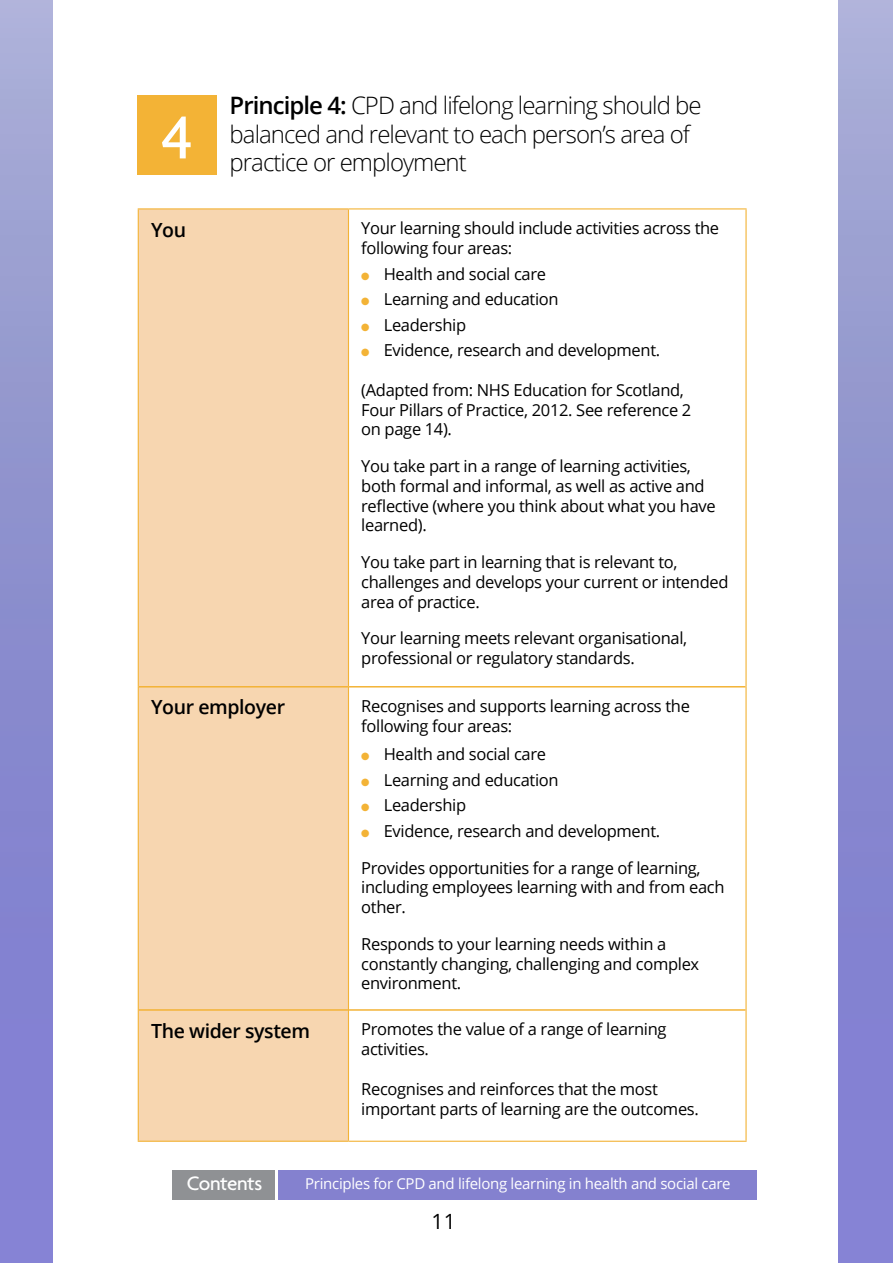
<style>
.page{position:relative;width:893px;height:1263px;background:#fff}
.page>*{position:absolute;margin:0;border:0;box-sizing:border-box;transform-origin:0 0}
.t1{font:500 65.7px "Agenda";color:#fff}
.t2{font:300 24px/28.5px "Open Sans";letter-spacing:-.04em;color:#000}
.t3{font:500 21px "Agenda";letter-spacing:-.02em;color:#fff}
.t4{font:21px "Open Sans";color:#000}
.t5{font:600 19.5px "Open Sans";letter-spacing:-.02em;color:#000}
.t6{font:16.5px/19.8px "Open Sans";letter-spacing:-.02em;color:#000}
.t7{font:15px "Open Sans";letter-spacing:-.02em;color:#fff}
.s1{font-weight:600}
.s2{color:#f3b336}
</style>
<div class="page">
<div style="left:138px;top:96px;width:79px;height:79px;background:#f3b336"></div>
<div style="left:139px;top:209px;width:209px;height:932px;background:#f7d6b0"></div>
<hr style="left:139px;top:686px;width:209px;height:1px;background:#f3b336">
<hr style="left:349px;top:686px;width:396px;height:1px;background:#f3b336">
<hr style="left:139px;top:1009px;width:209px;height:2px;background:#f3b336">
<hr style="left:349px;top:1009px;width:396px;height:2px;background:#f3b336">
<hr style="left:138px;top:208px;width:210px;height:1px;background:#f3b336">
<hr style="left:138px;top:209px;width:1px;height:478px;background:#f3b336">
<hr style="left:348px;top:208px;width:399px;height:1px;background:#f3b336">
<hr style="left:348px;top:209px;width:1px;height:478px;background:#f3b336">
<hr style="left:745px;top:209px;width:2px;height:478px;background:#f3b336">
<hr style="left:138px;top:687px;width:1px;height:323px;background:#f3b336">
<hr style="left:348px;top:687px;width:1px;height:323px;background:#f3b336">
<hr style="left:745px;top:687px;width:2px;height:323px;background:#f3b336">
<hr style="left:138px;top:1010px;width:1px;height:131px;background:#f3b336">
<hr style="left:348px;top:1010px;width:1px;height:131px;background:#f3b336">
<hr style="left:745px;top:1010px;width:2px;height:131px;background:#f3b336">
<hr style="left:138px;top:1141px;width:210px;height:1px;background:#f3b336">
<hr style="left:348px;top:1141px;width:399px;height:1px;background:#f3b336">
<div style="left:0;top:0;width:53px;height:1263px;background:linear-gradient(to bottom,#a4aad2,#7b78d0)"></div>
<div style="left:839px;top:0;width:54px;height:1263px;background:linear-gradient(to bottom,#a4aad2,#7b78d0)"></div>
<div style="left:279px;top:1170px;width:478px;height:29px;background:#8481cf"></div>
<div style="left:172px;top:1170px;width:102px;height:29px;background:#8f9194"></div>
<h1 class="t1" style="left:161px;top:97px;width:34px">4</h1>
<h2 class="t2" style="left:230px;top:90px;width:474px"><span class="s1">Principle 4:</span> CPD and lifelong learning should be balanced and relevant to each person’s area of</h2>
<h2 class="t2" style="left:230px;top:147px;width:239px">practice or employment</h2>
<p class="t5" style="left:151px;top:216px;width:37px">You</p>
<p class="t6" style="left:361px;top:218px;width:359px">Your learning should include activities across the following four areas:</p>
<p class="t6" style="left:361px;top:263px;width:186px"><span class="s2">●</span> Health and social care</p>
<p class="t6" style="left:361px;top:289px;width:199px"><span class="s2">●</span> Learning and education</p>
<p class="t6" style="left:361px;top:314px;width:106px"><span class="s2">●</span> Leadership</p>
<p class="t6" style="left:361px;top:340px;width:300px"><span class="s2">●</span> Evidence, research and development.</p>
<p class="t6" style="left:361px;top:379px;width:332px">(Adapted from: NHS Education for Scotland,<br>Four Pillars of Practice, 2012. See reference 2 on page 14).</p>
<p class="t6" style="left:361px;top:456px;width:356px">You take part in a range of learning activities, both formal and informal, as well as active and reflective (where you think about what you have learned).</p>
<p class="t6" style="left:361px;top:552px;width:369px">You take part in learning that is relevant to, challenges and develops your current or intended area of practice.</p>
<p class="t6" style="left:361px;top:628px;width:327px">Your learning meets relevant organisational, professional or regulatory standards.</p>
<p class="t5" style="left:151px;top:694px;width:136px">Your employer</p>
<p class="t6" style="left:361px;top:696px;width:330px">Recognises and supports learning across the following four areas:</p>
<p class="t6" style="left:361px;top:744px;width:186px"><span class="s2">●</span> Health and social care</p>
<p class="t6" style="left:361px;top:770px;width:199px"><span class="s2">●</span> Learning and education</p>
<p class="t6" style="left:361px;top:795px;width:106px"><span class="s2">●</span> Leadership</p>
<p class="t6" style="left:361px;top:821px;width:300px"><span class="s2">●</span> Evidence, research and development.</p>
<p class="t6" style="left:361px;top:857px;width:365px">Provides opportunities for a range of learning, including employees learning with and from each other.</p>
<p class="t6" style="left:361px;top:933px;width:340px">Responds to your learning needs within a constantly changing, challenging and complex environment.</p>
<p class="t5" style="left:151px;top:1017px;width:161px">The wider system</p>
<p class="t6" style="left:361px;top:1019px;width:307px">Promotes the value of a range of learning activities.</p>
<p class="t6" style="left:361px;top:1078px;width:339px">Recognises and reinforces that the most important parts of learning are the outcomes.</p>
<p class="t3" style="left:187px;top:1170px;width:77px">Contents</p>
<p class="t7" style="left:305px;top:1174px;width:427px">Principles for CPD and lifelong learning in health and social care</p>
<p class="t4" style="left:432px;top:1207px;width:26px">11</p>
</div>
